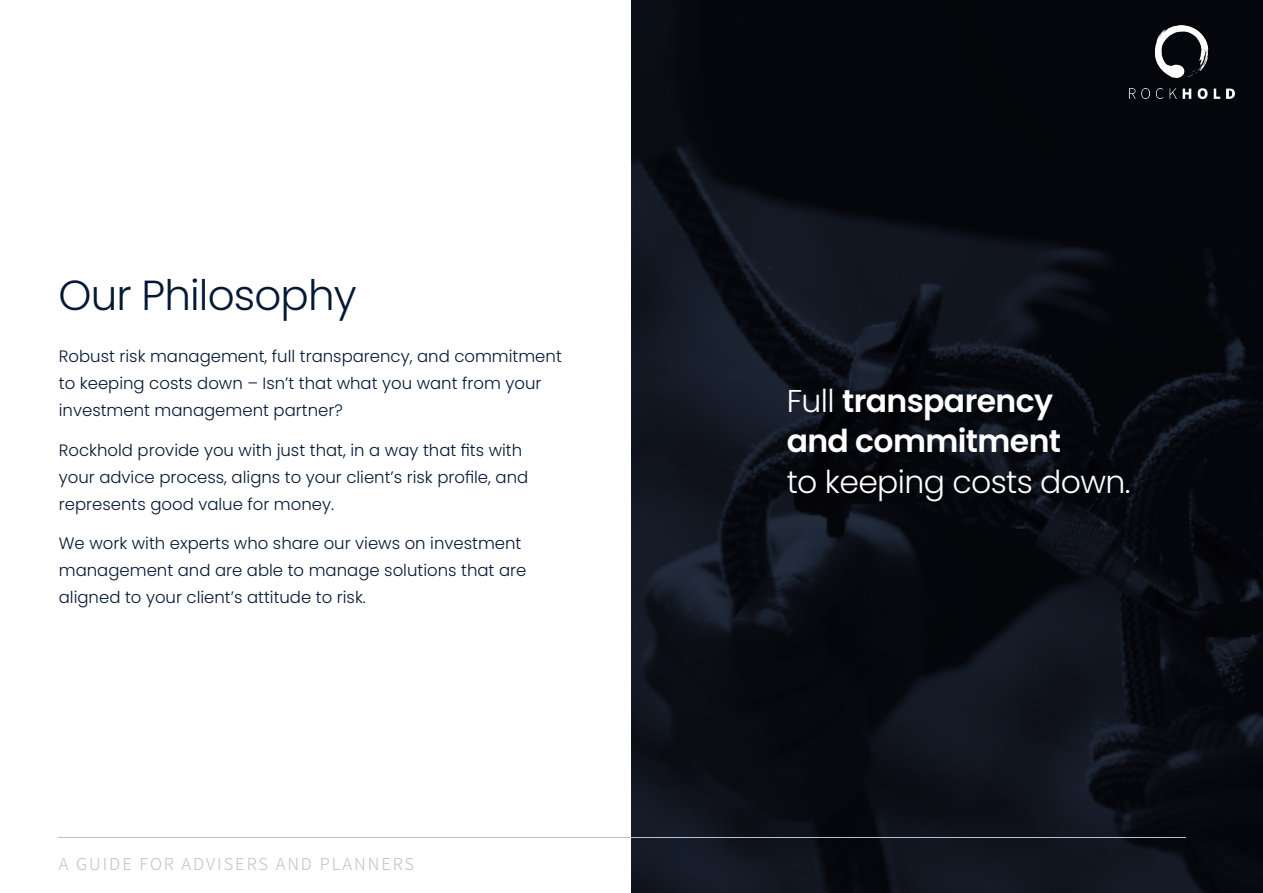
<style>
.page{position:relative;width:1263px;height:893px;background:#fff}
.page>*{position:absolute;margin:0;border:0;box-sizing:border-box;transform-origin:0 0}
.t1{font:300 42px "Poppins";letter-spacing:-.02em;color:#041936}
.t2{font:600 31.5px/40.5px "Poppins";letter-spacing:-.02em;color:#fff}
.Body_Text{font:300 16.5px/27px "Poppins";color:#041936}
.t3{font:300 16.5px "Noto Sans JP";letter-spacing:.12em;color:#b6c2d1}
.s1{font-weight:300}
</style>
<div class="page">
<svg style="left:631px;top:0;width:632px;height:893px;background:#0a0d14"></svg>
<img style="left:1120px;top:26px;width:123px;height:88px">
<hr style="left:59px;top:837px;width:1127px;height:1px;background:#b6c2d1">
<p class="t1" style="left:59px;top:271px;width:300px">Our Philosophy</p>
<p class="Body_Text" style="left:59px;top:343px;width:505px">Robust risk management, full transparency, and commitment to keeping costs down – Isn’t that what you want from your investment management partner?</p>
<p class="Body_Text" style="left:59px;top:436px;width:471px">Rockhold provide you with just that, in a way that fits with your advice process, aligns to your client’s risk profile, and represents good value for money.</p>
<p class="Body_Text" style="left:59px;top:530px;width:469px">We work with experts who share our views on investment management and are able to manage solutions that are aligned to your client’s attitude to risk.</p>
<p class="t3" style="left:59px;top:854px;width:357px">A GUIDE FOR ADVISERS AND PLANNERS</p>
<p class="t2" style="left:787px;top:380px;width:345px"><span class="s1">Full</span> transparency<br>and commitment<br><span class="s1">to keeping costs down.</span></p>
</div>
